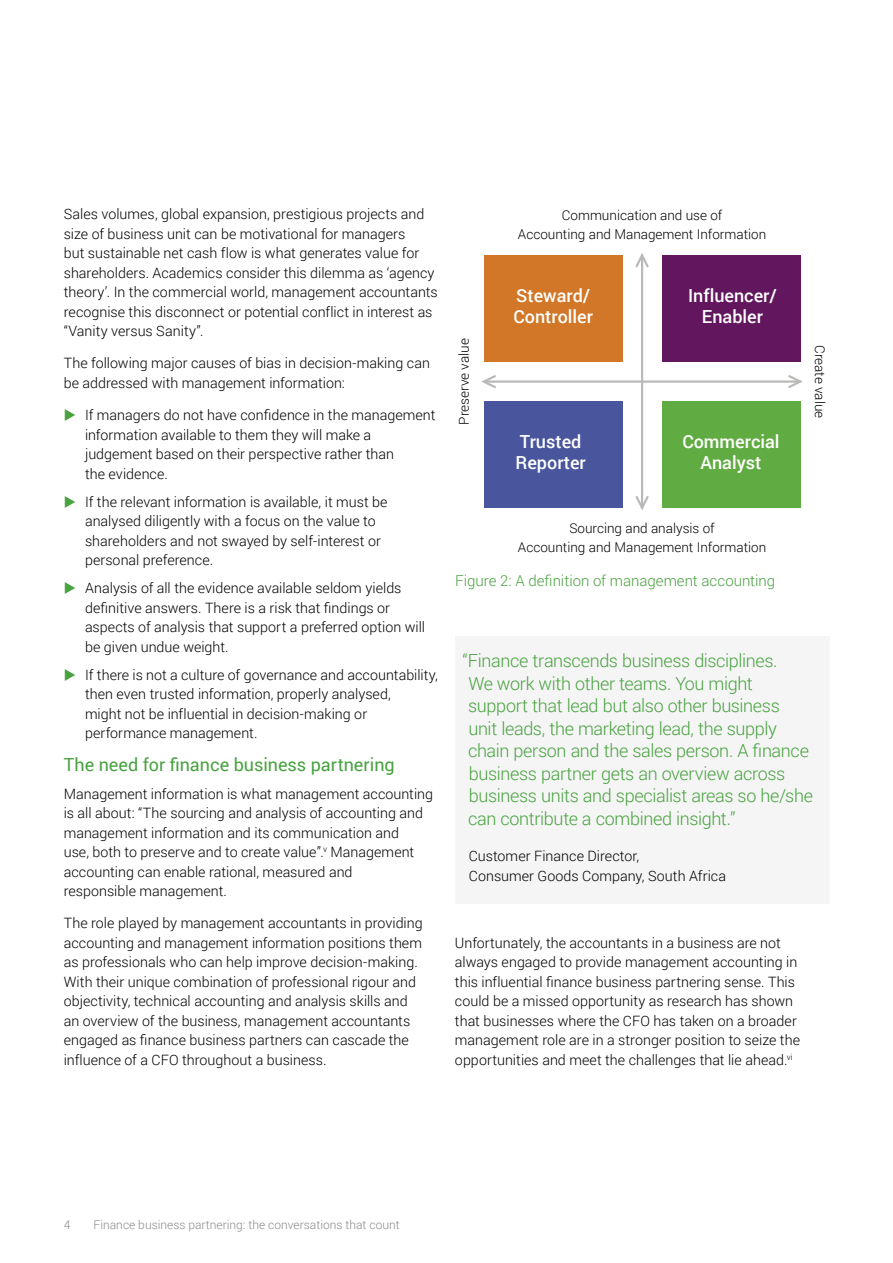
<style>
.page{position:relative;width:893px;height:1263px;background:#fff}
.page>*{position:absolute;margin:0;border:0;box-sizing:border-box;transform-origin:0 0}
.t1{font:300 18px/22.5px "Roboto";letter-spacing:-.02em;color:#48a23f}
.t2{font:500 18px/21px "Roboto";color:#fff;text-align:center}
.t3{font:18px "Roboto";color:#48a23f}
.t4{font:300 15px "Roboto";color:#48a23f}
.t5{font:300 14.25px/19.5px "Roboto";color:#000}
.t6{font:300 13.5px/19.5px "Roboto";color:#000;text-align:center}
.t7{font:300 12px "Roboto";color:#888b8d}
</style>
<div class="page">
<div style="left:662px;top:255px;width:138px;height:107px;background:#61165d"></div>
<div style="left:662px;top:402px;width:138px;height:106px;background:#61ac42"></div>
<div style="left:484px;top:255px;width:138px;height:107px;background:#d17727"></div>
<div style="left:484px;top:402px;width:138px;height:106px;background:#49559d"></div>
<svg style="left:635px;top:494px;width:14px;height:16px"></svg>
<hr style="left:641px;top:255px;width:2px;height:253px;background:#bab9b8">
<svg style="left:635px;top:253px;width:14px;height:16px"></svg>
<svg style="left:481px;top:375px;width:15px;height:13px"></svg>
<hr style="left:484px;top:380px;width:316px;height:3px;background:#bab9b8">
<svg style="left:786px;top:375px;width:17px;height:13px"></svg>
<div style="left:455px;top:635px;width:374px;height:268px;background:#f5f5f5"></div>
<p class="t5" style="left:64px;top:204px;width:375px">Sales volumes, global expansion, prestigious projects and size of business unit can be motivational for managers<br>but sustainable net cash flow is what generates value for shareholders. Academics consider this dilemma as ‘agency theory’. In the commercial world, management accountants recognise this disconnect or potential conflict in interest as “Vanity versus Sanity”.</p>
<p class="t5" style="left:64px;top:353px;width:368px">The following major causes of bias in decision-making can be addressed with management information:</p>
<p class="t5" style="left:85px;top:405px;width:352px">If managers do not have confidence in the management information available to them they will make a judgement based on their perspective rather than<br>the evidence.</p>
<p class="t5" style="left:85px;top:491px;width:304px">If the relevant information is available, it must be analysed diligently with a focus on the value to shareholders and not swayed by self-interest or personal preference.</p>
<p class="t5" style="left:85px;top:578px;width:342px">Analysis of all the evidence available seldom yields definitive answers. There is a risk that findings or aspects of analysis that support a preferred option will be given undue weight.</p>
<p class="t5" style="left:85px;top:664px;width:354px">If there is not a culture of governance and accountability, then even trusted information, properly analysed,<br>might not be influential in decision-making or performance management.</p>
<p class="t3" style="left:64px;top:752px;width:332px">The need for finance business partnering</p>
<p class="t5" style="left:64px;top:783px;width:371px">Management information is what management accounting is all about: “The sourcing and analysis of accounting and management information and its communication and<br>use, both to preserve and to create value”.<sup>v</sup> Management accounting can enable rational, measured and<br>responsible management.</p>
<p class="t5" style="left:64px;top:913px;width:360px">The role played by management accountants in providing accounting and management information positions them as professionals who can help improve decision-making.<br>With their unique combination of professional rigour and objectivity, technical accounting and analysis skills and an overview of the business, management accountants engaged as finance business partners can cascade the influence of a CFO throughout a business.</p>
<p class="t6" style="left:518px;top:205px;width:250px">Communication and use of<br>Accounting and Management Information</p>
<p class="t2" style="left:513px;top:284px;width:81px;text-align:left">Steward/<br>Controller</p>
<p class="t2" style="left:688px;top:284px;width:90px">Influencer/<br>Enabler</p>
<p class="t6" style="left:454px;top:425px;width:88px;rotate:-90deg">Preserve value</p>
<p class="t6" style="left:830px;top:345px;width:75px;rotate:90deg">Create value</p>
<p class="t2" style="left:516px;top:431px;width:72px;text-align:left">Trusted<br>Reporter</p>
<p class="t2" style="left:682px;top:431px;width:99px">Commercial<br>Analyst</p>
<p class="t6" style="left:518px;top:518px;width:250px">Sourcing and analysis of<br>Accounting and Management Information</p>
<p class="t4" style="left:455px;top:570px;width:322px">Figure 2: A definition of management accounting</p>
<p class="t1" style="left:463px;top:649px;width:352px">“Finance transcends business disciplines.<br>We work with other teams. You might<br>support that lead but also other business<br>unit leads, the marketing lead, the supply chain person and the sales person. A finance business partner gets an overview across business units and specialist areas so he/she can contribute a combined insight.”</p>
<p class="t5" style="left:469px;top:846px;width:259px">Customer Finance Director,<br>Consumer Goods Company, South Africa</p>
<p class="t5" style="left:455px;top:933px;width:347px">Unfortunately, the accountants in a business are not always engaged to provide management accounting in this influential finance business partnering sense. This could be a missed opportunity as research has shown that businesses where the CFO has taken on a broader management role are in a stronger position to seize the opportunities and meet the challenges that lie ahead.<sup>vi</sup></p>
<p class="t7" style="left:64px;top:1216px;width:8px">4</p>
<p class="t7" style="left:94px;top:1216px;width:308px">Finance business partnering: the conversations that count</p>
</div>
